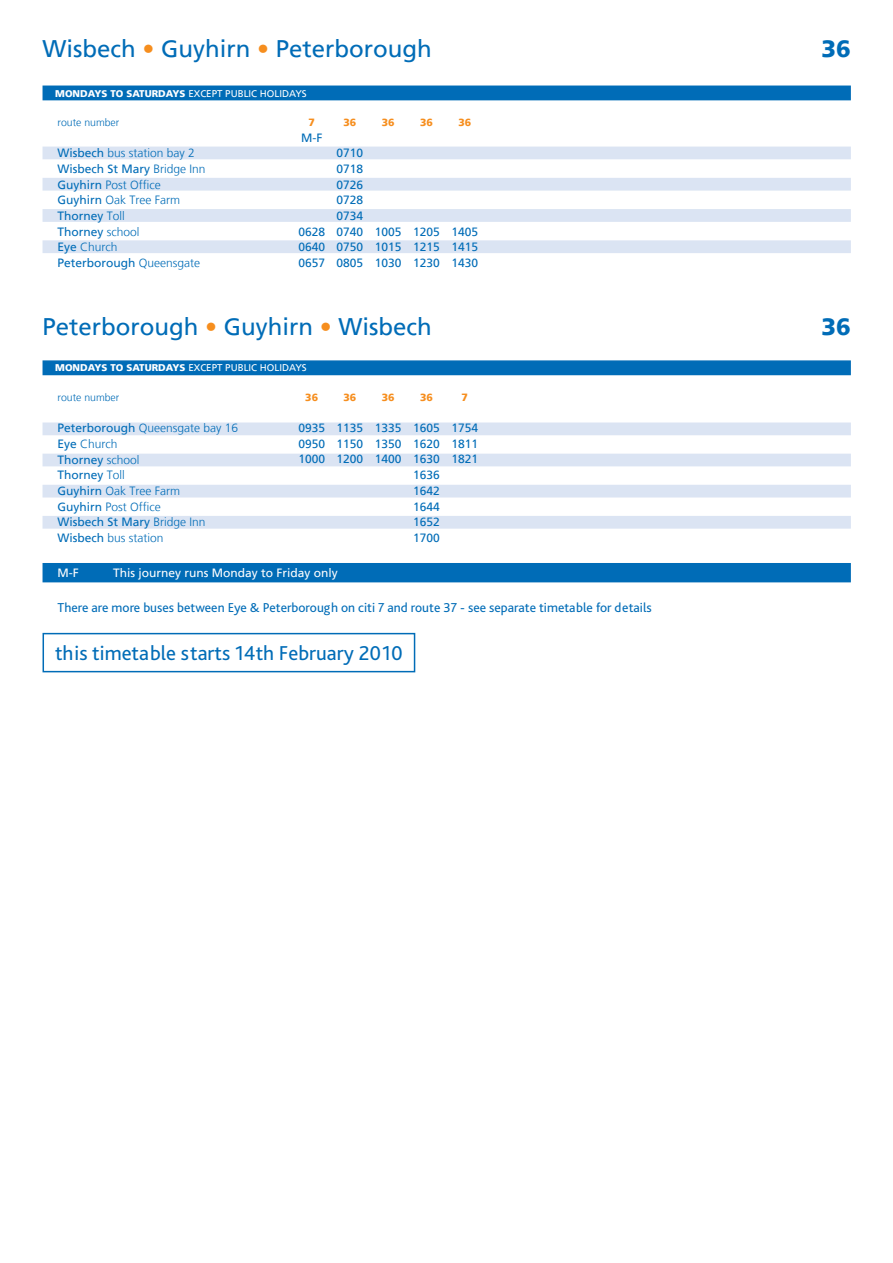
<style>
.page{position:relative;width:893px;height:1263px;background:#fff}
.page>*{position:absolute;margin:0;border:0;box-sizing:border-box;transform-origin:0 0}
.t1{font:24px "Frutiger LT";color:#006cb7}
.t2{font:900 24px "Frutiger LT";color:#006cb7}
.t3{font:21px "Bliss Pro";color:#006cb7}
.t4{font:13.5px "Bliss Pro";color:#006cb7}
.t5{font:12px "Frutiger LT";color:#006cb7}
.t6{font:300 12px "Frutiger LT";color:#006cb7}
.t7{font:12px "Frutiger LT";color:#fff}
.t8{font:300 10.5px "Frutiger LT";color:#006cb7}
.t9{font:900 10.5px "Frutiger LT";color:#f68e1e}
.MON-FRI{font:9.75px "Frutiger LT";color:#fff}
.MON-FRI-2{font:900 9.75px "Frutiger LT";color:#fff}
.s1{color:#f68e1e}
.s2{font-weight:400}
.s3{font-weight:300}
</style>
<div class="page">
<div style="left:43px;top:209px;width:808px;height:13px;background:#dbe4f3"></div>
<div style="left:43px;top:178px;width:808px;height:13px;background:#dbe4f3;border:2px solid #dbe4f3"></div>
<div style="left:43px;top:147px;width:808px;height:12px;background:#dbe4f3"></div>
<div style="left:43px;top:240px;width:808px;height:13px;background:#dbe4f3;border:2px solid #dbe4f3"></div>
<div style="left:43px;top:485px;width:808px;height:12px;background:#dbe4f3"></div>
<div style="left:43px;top:454px;width:808px;height:12px;background:#dbe4f3"></div>
<div style="left:43px;top:422px;width:808px;height:13px;background:#dbe4f3;border:2px solid #dbe4f3"></div>
<div style="left:43px;top:516px;width:808px;height:13px;background:#dbe4f3;border:2px solid #dbe4f3"></div>
<div style="left:43px;top:86px;width:808px;height:14px;background:#006cb7"></div>
<div style="left:43px;top:360px;width:808px;height:15px;background:#006cb7;border:2px solid #006cb7"></div>
<div style="left:43px;top:563px;width:808px;height:19px;background:#006cb7"></div>
<div style="left:43px;top:633px;width:372px;height:39px;border:2px solid #006cb7"></div>
<p class="t1" style="left:43px;top:35px;width:391px">Wisbech <span class="s1">•</span> Guyhirn <span class="s1">•</span> Peterborough</p>
<p class="MON-FRI" style="left:164px;top:85px;width:79px">Saturday only</p>
<p class="MON-FRI-2" style="left:55px;top:87px;width:111px">MONDAYS TO SATURDAYS</p>
<p class="MON-FRI" style="left:188px;top:87px;width:86px">EXCEPT public HOLIDAY</p>
<p class="MON-FRI" style="left:302px;top:87px;width:6px">S</p>
<p class="t8" style="left:58px;top:116px;width:63px">route number</p>
<p class="t6" style="left:58px;top:146px;width:139px"><span class="s2">Wisbech</span> bus station bay 2</p>
<p class="t5" style="left:58px;top:162px;width:150px">Wisbech St Mary <span class="s3">Bridge Inn</span></p>
<p class="t6" style="left:58px;top:178px;width:105px"><span class="s2">Guyhirn</span> Post Office</p>
<p class="t6" style="left:58px;top:193px;width:124px"><span class="s2">Guyhirn</span> Oak Tree Farm</p>
<p class="t5" style="left:58px;top:209px;width:69px">Thorney <span class="s3">Toll</span></p>
<p class="t5" style="left:58px;top:224px;width:84px">Thorney <span class="s3">school</span></p>
<p class="t6" style="left:58px;top:240px;width:62px"><span class="s2">Eye</span> Church</p>
<p class="t5" style="left:58px;top:256px;width:144px">Peterborough <span class="s3">Queensgate</span></p>
<p class="t9" style="left:308px;top:116px;width:8px">7</p>
<p class="t5" style="left:301px;top:130px;width:23px">M-F</p>
<p class="t5" style="left:298px;top:224px;width:28px">0628</p>
<p class="t5" style="left:298px;top:240px;width:28px">0640</p>
<p class="t5" style="left:298px;top:256px;width:28px">0657</p>
<p class="t9" style="left:344px;top:116px;width:14px">36</p>
<p class="t5" style="left:337px;top:146px;width:28px">0710</p>
<p class="t5" style="left:337px;top:162px;width:28px">0718</p>
<p class="t5" style="left:337px;top:177px;width:28px">0726</p>
<p class="t5" style="left:337px;top:193px;width:28px">0728</p>
<p class="t5" style="left:337px;top:209px;width:28px">0734</p>
<p class="t5" style="left:337px;top:224px;width:28px">0740</p>
<p class="t5" style="left:337px;top:240px;width:28px">0750</p>
<p class="t5" style="left:337px;top:256px;width:28px">0805</p>
<p class="t9" style="left:382px;top:116px;width:14px">36</p>
<p class="t5" style="left:375px;top:224px;width:28px">1005</p>
<p class="t5" style="left:375px;top:240px;width:28px">1015</p>
<p class="t5" style="left:375px;top:256px;width:28px">1030</p>
<p class="t9" style="left:420px;top:116px;width:14px">36</p>
<p class="t5" style="left:413px;top:224px;width:28px">1205</p>
<p class="t5" style="left:413px;top:240px;width:28px">1215</p>
<p class="t5" style="left:413px;top:256px;width:28px">1230</p>
<p class="t9" style="left:458px;top:116px;width:14px">36</p>
<p class="t5" style="left:451px;top:224px;width:28px">1405</p>
<p class="t5" style="left:451px;top:240px;width:28px">1415</p>
<p class="t5" style="left:451px;top:256px;width:28px">1430</p>
<p class="t1" style="left:43px;top:313px;width:391px">Peterborough <span class="s1">•</span> Guyhirn <span class="s1">•</span> Wisbech</p>
<p class="MON-FRI" style="left:164px;top:359px;width:79px">Saturday only</p>
<p class="MON-FRI-2" style="left:55px;top:362px;width:79px">MONDAYS TO SATURDAYS</p>
<p class="MON-FRI" style="left:188px;top:362px;width:86px">EXCEPT public HOLIDAY</p>
<p class="MON-FRI" style="left:302px;top:362px;width:6px">S</p>
<p class="t8" style="left:58px;top:391px;width:63px">route number</p>
<p class="t6" style="left:58px;top:421px;width:182px"><span class="s2">Peterborough</span> Queensgate bay 16</p>
<p class="t6" style="left:58px;top:437px;width:62px"><span class="s2">Eye</span> Church</p>
<p class="t5" style="left:58px;top:452px;width:84px">Thorney <span class="s3">school</span></p>
<p class="t5" style="left:58px;top:468px;width:69px">Thorney <span class="s3">Toll</span></p>
<p class="t6" style="left:58px;top:484px;width:124px"><span class="s2">Guyhirn</span> Oak Tree Farm</p>
<p class="t6" style="left:58px;top:500px;width:105px"><span class="s2">Guyhirn</span> Post Office</p>
<p class="t5" style="left:58px;top:515px;width:150px">Wisbech St Mary <span class="s3">Bridge Inn</span></p>
<p class="t6" style="left:58px;top:531px;width:108px"><span class="s2">Wisbech</span> bus station</p>
<p class="t9" style="left:305px;top:391px;width:14px">36</p>
<p class="t5" style="left:298px;top:421px;width:28px">0935</p>
<p class="t5" style="left:298px;top:437px;width:28px">0950</p>
<p class="t5" style="left:298px;top:452px;width:28px">1000</p>
<p class="t9" style="left:344px;top:391px;width:14px">36</p>
<p class="t5" style="left:337px;top:421px;width:28px">1135</p>
<p class="t5" style="left:337px;top:437px;width:28px">1150</p>
<p class="t5" style="left:337px;top:452px;width:28px">1200</p>
<p class="t7" style="left:58px;top:566px;width:23px">M-F</p>
<p class="t7" style="left:113px;top:566px;width:226px">This journey runs Monday to Friday only</p>
<p class="t9" style="left:382px;top:391px;width:14px">36</p>
<p class="t5" style="left:375px;top:421px;width:28px">1335</p>
<p class="t5" style="left:375px;top:437px;width:28px">1350</p>
<p class="t5" style="left:375px;top:452px;width:28px">1400</p>
<p class="t9" style="left:420px;top:391px;width:14px">36</p>
<p class="t5" style="left:413px;top:421px;width:28px">1605</p>
<p class="t5" style="left:413px;top:437px;width:28px">1620</p>
<p class="t5" style="left:413px;top:452px;width:28px">1630</p>
<p class="t5" style="left:413px;top:468px;width:28px">1636</p>
<p class="t5" style="left:413px;top:484px;width:28px">1642</p>
<p class="t5" style="left:413px;top:499px;width:28px">1644</p>
<p class="t5" style="left:413px;top:515px;width:28px">1652</p>
<p class="t5" style="left:413px;top:531px;width:28px">1700</p>
<p class="t9" style="left:462px;top:391px;width:8px">7</p>
<p class="t5" style="left:451px;top:421px;width:28px">1754</p>
<p class="t5" style="left:451px;top:437px;width:28px">1811</p>
<p class="t5" style="left:451px;top:452px;width:28px">1821</p>
<p class="t4" style="left:58px;top:599px;width:596px">There are more buses between Eye &amp; Peterborough on citi 7 and route 37 - see separate timetable for details</p>
<p class="t3" style="left:55px;top:640px;width:349px">this timetable starts 14th February 2010</p>
<p class="t2" style="left:821px;top:35px;width:31px">36</p>
<p class="t2" style="left:821px;top:313px;width:31px">36</p>
</div>
